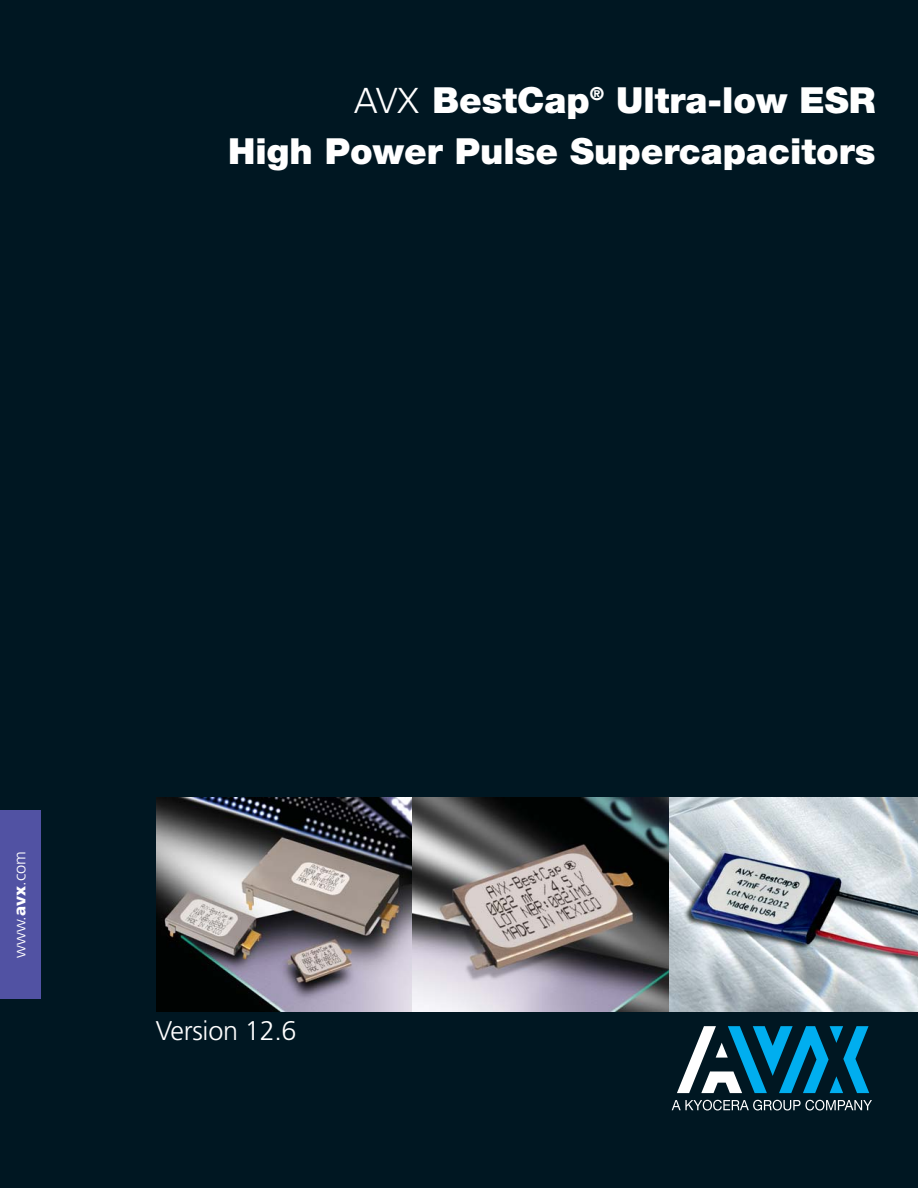
<style>
.page{position:relative;width:918px;height:1188px;background:#001722}
.page>*{position:absolute;margin:0;border:0;box-sizing:border-box;transform-origin:0 0}
.t1{font:900 36px/51px "Helvetica Neue LT Std";color:#fff;text-align:right}
.t2{font:300 27px "Frutiger";letter-spacing:-.01em;color:#fff}
.t3{font:300 16.5px "Frutiger";color:#fff}
.s1{font-family:"Frutiger";font-weight:300}
.s2{font-weight:900}
</style>
<div class="page">
<div style="left:0;top:810px;width:40px;height:189px;background:#5152a3"></div>
<svg style="left:677px;top:1026px;width:192px;height:67px"></svg>
<svg style="left:672px;top:1100px;width:200px;height:10px"></svg>
<img style="left:156px;top:798px;width:256px;height:213px">
<svg style="left:412px;top:798px;width:257px;height:213px"></svg>
<svg style="left:669px;top:798px;width:249px;height:213px"></svg>
<p class="t1" style="left:228px;top:75px;width:649px"><span class="s1">AVX</span> BestCap<sup>®</sup> Ultra-low ESR<br>High Power Pulse Supercapacitors</p>
<p class="t3" style="left:13px;top:958px;width:109px;rotate:-90deg">www.<span class="s2">avx</span>.com</p>
<p class="t2" style="left:156px;top:1020px;width:142px">Version 12.6</p>
</div>
